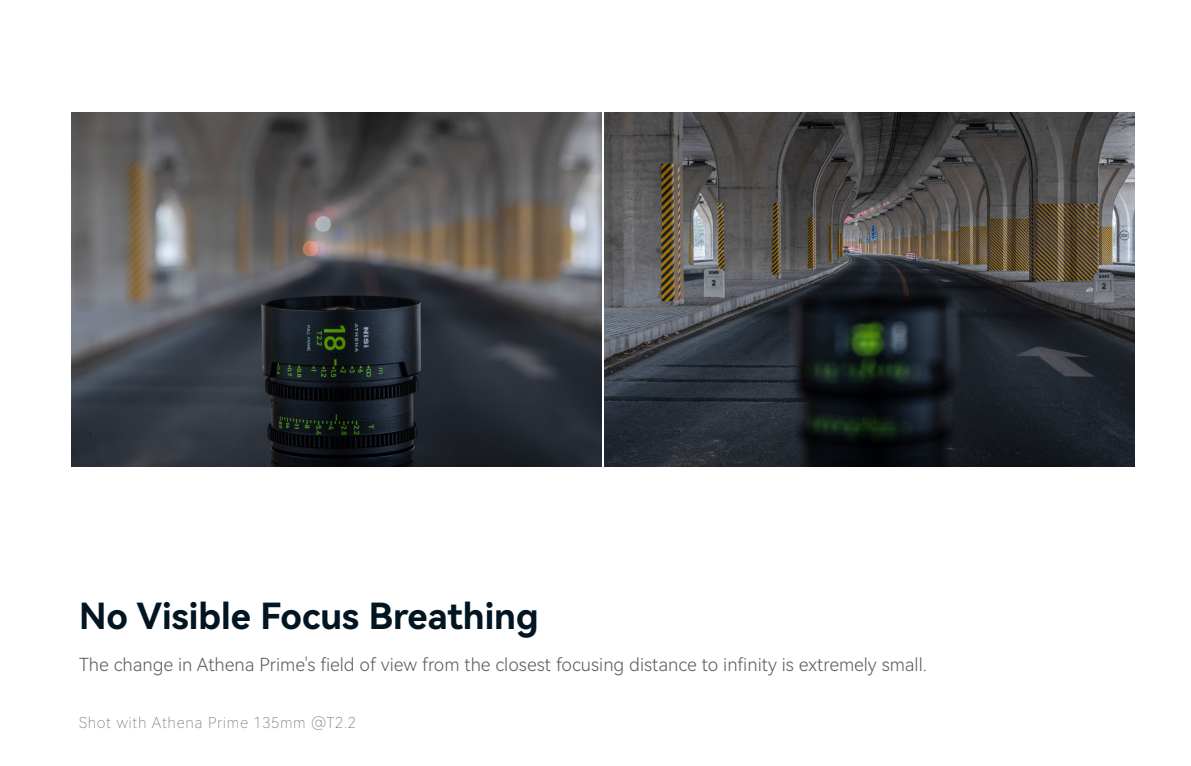
<style>
.page{position:relative;width:1191px;height:766px;background:#fff}
.page>*{position:absolute;margin:0;border:0;box-sizing:border-box;transform-origin:0 0}
.t1{font:36px "Harmony OS Sans SC Bold";color:#011622}
.t2{font:18px "Harmony OS Sans SC Light";color:#57585a}
.t3{font:15px "Harmony OS Sans SC Thin";letter-spacing:.05em;color:#57585a}
</style>
<div class="page">
<img style="left:71px;top:112px;width:530px;height:354px">
<img style="left:604px;top:112px;width:530px;height:354px">
<h1 class="t1" style="left:79px;top:590px;width:461px">No Visible Focus Breathing</h1>
<p class="t2" style="left:79px;top:651px;width:849px">The change in Athena Prime's field of view from the closest focusing distance to infinity is extremely small.</p>
<p class="t3" style="left:79px;top:711px;width:278px">Shot with Athena Prime 135mm @T2.2</p>
</div>
